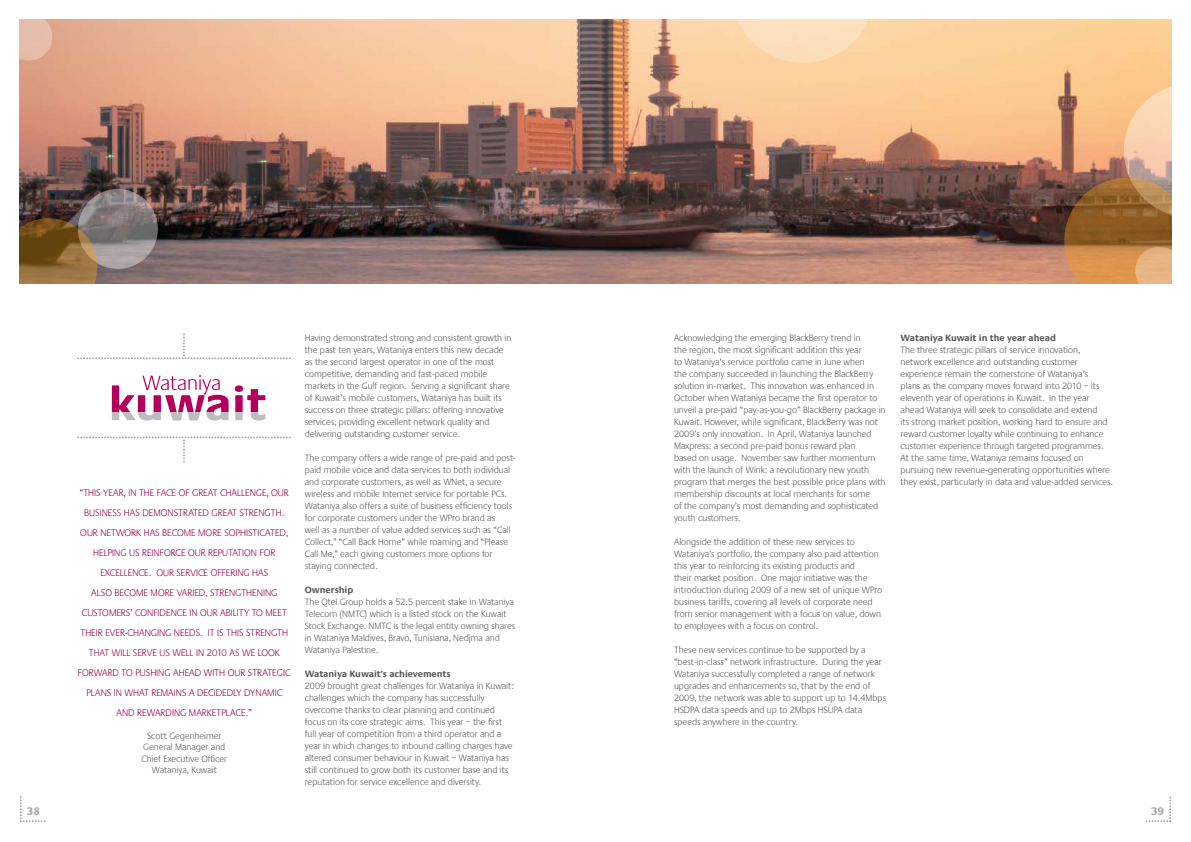
<style>
.page{position:relative;width:1191px;height:842px;background:#fff}
.page>*{position:absolute;margin:0;border:0;box-sizing:border-box;transform-origin:0 0}
.t1{font:700 11.5px "Praxis";color:#a7a9ac}
.t2{font:300 10px "Praxis";color:#96004f}
.t3{font:300 9.5px/12px "Praxis";color:#58595b}
.t4{font:700 9.5px "Praxis";color:#58595b}
</style>
<div class="page">
<svg style="left:20px;top:796px;width:25px;height:26px"></svg>
<svg style="left:1145px;top:796px;width:26px;height:26px"></svg>
<img style="left:20px;top:20px;width:1151px;height:263px">
<svg style="left:77px;top:436px;width:214px;height:26px"></svg>
<svg style="left:77px;top:333px;width:214px;height:26px"></svg>
<div style="left:235px;top:385px;width:8px;height:7px;background:#b1005d;border-radius:50%"></div>
<svg style="left:112px;top:375px;width:116px;height:46px"></svg>
<svg style="left:235px;top:389px;width:30px;height:32px"></svg>
<svg style="left:78px;top:189px;width:80px;height:80px;background:#8d8586"></svg>
<svg style="left:20px;top:218px;width:77px;height:65px;background:#826033"></svg>
<svg style="left:731px;top:20px;width:143px;height:43px;background:#fcdbb3"></svg>
<svg style="left:20px;top:20px;width:32px;height:40px"></svg>
<svg style="left:1064px;top:84px;width:107px;height:199px;background:#c69263"></svg>
<p class="t2" style="left:80px;top:487px;width:30px">“This year</p>
<p class="t2" style="left:124px;top:487px;width:22px">, in the</p>
<p class="t2" style="left:157px;top:487px;width:6px">face</p>
<p class="t2" style="left:179px;top:487px;width:20px">of great</p>
<p class="t2" style="left:220px;top:487px;width:7px">challenge</p>
<p class="t2" style="left:266px;top:487px;width:22px">, our</p>
<p class="t2" style="left:84px;top:507px;width:17px">business</p>
<p class="t2" style="left:124px;top:507px;width:6px">has</p>
<p class="t2" style="left:142px;top:507px;width:7px">demonstrated</p>
<p class="t2" style="left:212px;top:507px;width:6px">great</p>
<p class="t2" style="left:239px;top:507px;width:7px">strength</p>
<p class="t2" style="left:282px;top:507px;width:4px">.</p>
<p class="t2" style="left:80px;top:527px;width:27px">Our network</p>
<p class="t2" style="left:144px;top:527px;width:6px">has</p>
<p class="t2" style="left:162px;top:527px;width:7px">become</p>
<p class="t2" style="left:198px;top:527px;width:7px">more</p>
<p class="t2" style="left:224px;top:527px;width:6px">sophisticated</p>
<p class="t2" style="left:286px;top:527px;width:4px">,</p>
<p class="t2" style="left:93px;top:547px;width:6px">helping</p>
<p class="t2" style="left:129px;top:547px;width:19px">us reinforce</p>
<p class="t2" style="left:188px;top:547px;width:46px">our reputation</p>
<p class="t2" style="left:259px;top:547px;width:7px">for</p>
<p class="t2" style="left:100px;top:567px;width:16px">excellence</p>
<p class="t2" style="left:149px;top:567px;width:68px">. Our service offering</p>
<p class="t2" style="left:252px;top:567px;width:6px">has</p>
<p class="t2" style="left:91px;top:587px;width:7px">also</p>
<p class="t2" style="left:115px;top:587px;width:7px">become</p>
<p class="t2" style="left:151px;top:587px;width:7px">more</p>
<p class="t2" style="left:177px;top:587px;width:11px">varied</p>
<p class="t2" style="left:205px;top:587px;width:11px">, strengthening</p>
<p class="t2" style="left:82px;top:607px;width:18px">customers</p>
<p class="t2" style="left:130px;top:607px;width:11px">’ confidence</p>
<p class="t2" style="left:189px;top:607px;width:36px">in our ability</p>
<p class="t2" style="left:252px;top:607px;width:20px">to meet</p>
<p class="t2" style="left:80px;top:627px;width:6px">their</p>
<p class="t2" style="left:105px;top:627px;width:29px">ever-changing</p>
<p class="t2" style="left:174px;top:627px;width:7px">needs</p>
<p class="t2" style="left:200px;top:627px;width:32px">. Itis this</p>
<p class="t2" style="left:246px;top:627px;width:7px">strength</p>
<p class="t2" style="left:89px;top:647px;width:7px">that</p>
<p class="t2" style="left:112px;top:647px;width:6px">will</p>
<p class="t2" style="left:133px;top:647px;width:46px">serve us well</p>
<p class="t2" style="left:196px;top:647px;width:69px">in 2010 as we look</p>
<p class="t2" style="left:78px;top:667px;width:7px">forward</p>
<p class="t2" style="left:122px;top:667px;width:30px">to pushing</p>
<p class="t2" style="left:173px;top:667px;width:7px">ahead</p>
<p class="t2" style="left:204px;top:667px;width:7px">with</p>
<p class="t2" style="left:228px;top:667px;width:26px">our strategic</p>
<p class="t2" style="left:86px;top:687px;width:6px">plans</p>
<p class="t2" style="left:114px;top:687px;width:18px">in what</p>
<p class="t2" style="left:151px;top:687px;width:6px">remains</p>
<p class="t2" style="left:189px;top:687px;width:14px">a decidedly</p>
<p class="t2" style="left:244px;top:687px;width:7px">dynamic</p>
<p class="t2" style="left:117px;top:707px;width:7px">and</p>
<p class="t2" style="left:137px;top:707px;width:7px">rewarding</p>
<p class="t2" style="left:189px;top:707px;width:7px">marketplace</p>
<p class="t2" style="left:246px;top:707px;width:8px">.”</p>
<p class="t3" style="left:141px;top:730px;width:87px;line-height:11.4px;text-align:center">Scott Gegenheimer<br>General Manager and<br>Chief Executive Officer<br>Wataniya, Kuwait</p>
<p class="t3" style="left:305px;top:332px;width:208px">Having demonstrated strong and consistent growth in the past ten years, Wataniya enters this new decade as the second largest operator in one of the most competitive, demanding and fast-paced mobile markets in the Gulf region. Serving a significant share of Kuwait’s mobile customers, Wataniya has built its success on three strategic pillars: offering innovative services, providing excellent network quality and delivering outstanding customer service.</p>
<p class="t3" style="left:305px;top:452px;width:213px">The company offers a wide range of pre-paid and post&shy;paid mobile voice and data services to both individual and corporate customers, as well as WNet, a secure wireless and mobile Internet service for portable PCs.<br>Wataniya also offers a suite of business efficiency tools for corporate customers under the WPro brand as<br>well as a number of value added services such as “Call Collect,” “Call Back Home” while roaming and “Please Call Me,” each giving customers more options for staying connected.</p>
<p class="t4" style="left:305px;top:584px;width:50px">Ownership</p>
<p class="t3" style="left:305px;top:596px;width:212px">The Qtel Group holds a 52.5 percent stake in Wataniya Telecom (NMTC) which is a listed stock on the Kuwait Stock Exchange. NMTC is the legal entity owning shares in Wataniya Maldives, Bravo, Tunisiana, Nedjma and Wataniya Palestine.</p>
<p class="t4" style="left:305px;top:668px;width:147px">Wataniya Kuwait’s achievements</p>
<p class="t3" style="left:305px;top:680px;width:210px">2009 brought great challenges for Wataniya in Kuwait: challenges which the company has successfully overcome thanks to clear planning and continued focus on its core strategic aims. This year – the first full year of competition from a third operator and a year in which changes to inbound calling charges have altered consumer behaviour in Kuwait – Wataniya has still continued to grow both its customer base and its reputation for service excellence and diversity.</p>
<p class="t3" style="left:674px;top:332px;width:213px">Acknowledging the emerging BlackBerry trend in<br>the region, the most significant addition this year<br>to Wataniya’s service portfolio came in June when<br>the company succeeded in launching the BlackBerry solution in-market. This innovation was enhanced in October when Wataniya became the first operator to unveil a pre-paid “pay-as-you-go” BlackBerry package in Kuwait. However, while significant, BlackBerry was not 2009’s only innovation. In April, Wataniya launched Maxpress: a second pre-paid bonus reward plan<br>based on usage. November saw further momentum with the launch of Wink: a revolutionary new youth program that merges the best possible price plans with membership discounts at local merchants for some<br>of the company’s most demanding and sophisticated youth customers.</p>
<p class="t3" style="left:674px;top:536px;width:210px">Alongside the addition of these new services to Wataniya’s portfolio, the company also paid attention this year to reinforcing its existing products and<br>their market position. One major initiative was the introduction during 2009 of a new set of unique WPro business tariffs, covering all levels of corporate need from senior management with a focus on value, down to employees with a focus on control.</p>
<p class="t3" style="left:674px;top:644px;width:214px">These new services continue to be supported by a “best-in-class” network infrastructure. During the year Wataniya successfully completed a range of network upgrades and enhancements so, that by the end of 2009, the network was able to support up to 14.4Mbps HSDPA data speeds and up to 2Mbps HSUPA data speeds anywhere in the country.</p>
<p class="t4" style="left:900px;top:332px;width:157px">Wataniya Kuwait in the year ahead</p>
<p class="t3" style="left:900px;top:344px;width:214px">The three strategic pillars of service innovation, network excellence and outstanding customer experience remain the cornerstone of Wataniya’s<br>plans as the company moves forward into 2010 – its eleventh year of operations in Kuwait. In the year ahead Wataniya will seek to consolidate and extend<br>its strong market position, working hard to ensure and reward customer loyalty while continuing to enhance customer experience through targeted programmes.<br>At the same time, Wataniya remains focused on pursuing new revenue-generating opportunities where they exist, particularly in data and value-added services.</p>
<p class="t1" style="left:27px;top:805px;width:15px">38</p>
<p class="t1" style="left:1151px;top:805px;width:15px">39</p>
</div>
